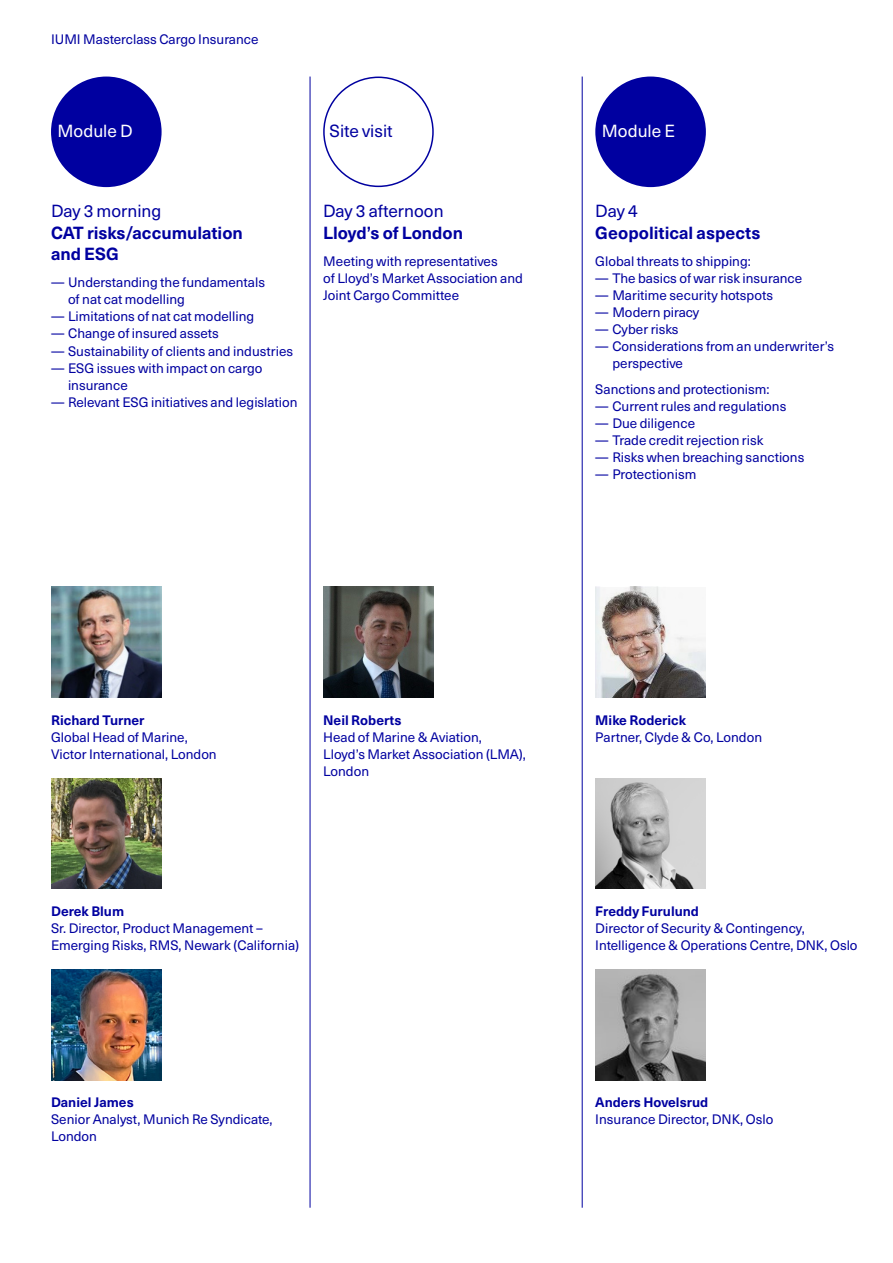
<style>
.page{position:relative;width:893px;height:1263px;background:#fff}
.page>*{position:absolute;margin:0;border:0;box-sizing:border-box;transform-origin:0 0}
.IUMI_11_5_5mm{font:700 17.25px/21.3px "Neue Haas Unica Pro";color:#0000a0}
.IUMI_11_5_5mm-2{font:17.25px "Neue Haas Unica Pro";color:#fff}
.IUMI_11_5_5mm-3{font:17.25px "Neue Haas Unica Pro";color:#0000a0}
.IUMI_9_4mm_Tab{font:13.5px/17px "Neue Haas Unica Pro";color:#0000a0}
.IUMI_9_4mm{font:13.5px/17px "Neue Haas Unica Pro";color:#0000a0}
.IUMI_9_4mm-2{font:700 13.5px "Neue Haas Unica Pro";color:#0000a0}
.s1{font-weight:400}
.s2{font-weight:700}
</style>
<div class="page">
<hr style="left:310px;top:77px;width:1px;height:1131px;background:#0000a0">
<hr style="left:582px;top:77px;width:1px;height:1131px;background:#0000a0">
<div style="left:51px;top:77px;width:111px;height:110px;background:#0000a0;border-radius:50%"></div>
<div style="left:595px;top:77px;width:111px;height:110px;background:#0000a0;border-radius:50%"></div>
<div style="left:323px;top:77px;width:111px;height:110px;border:2px solid #0000a0;border-radius:50%"></div>
<img style="left:51px;top:587px;width:111px;height:110px">
<img style="left:595px;top:587px;width:111px;height:110px">
<img style="left:323px;top:587px;width:111px;height:110px">
<img style="left:595px;top:778px;width:111px;height:111px">
<img style="left:595px;top:969px;width:111px;height:111px">
<img style="left:51px;top:778px;width:111px;height:111px">
<img style="left:51px;top:969px;width:111px;height:111px">
<p class="IUMI_9_4mm" style="left:51px;top:31px;width:209px">IUMI Masterclass Cargo Insurance</p>
<p class="IUMI_11_5_5mm-2" style="left:57px;top:121px;width:77px">Module D</p>
<p class="IUMI_11_5_5mm-3" style="left:330px;top:121px;width:65px">Site visit</p>
<p class="IUMI_11_5_5mm-2" style="left:602px;top:121px;width:75px">Module E</p>
<p class="IUMI_11_5_5mm" style="left:51px;top:201px;width:193px"><span class="s1">Day 3 morning<br></span>CAT risks/accumulation and ESG</p>
<p class="IUMI_9_4mm_Tab" style="left:68px;top:274px;width:198px;text-indent:-17px">— Understanding the fundamentals of nat cat modelling</p>
<p class="IUMI_9_4mm_Tab" style="left:51px;top:308px;width:205px">— Limitations of nat cat modelling</p>
<p class="IUMI_9_4mm_Tab" style="left:51px;top:325px;width:169px">— Change of insured assets</p>
<p class="IUMI_9_4mm_Tab" style="left:51px;top:342px;width:244px">— Sustainability of clients and industries</p>
<p class="IUMI_9_4mm_Tab" style="left:68px;top:359px;width:196px;text-indent:-17px">— ESG issues with impact on cargo insurance</p>
<p class="IUMI_9_4mm_Tab" style="left:51px;top:393px;width:248px">— Relevant ESG initiatives and legislation</p>
<p class="IUMI_11_5_5mm" style="left:323px;top:201px;width:141px"><span class="s1">Day 3 afternoon<br></span>Lloyd’s of London</p>
<p class="IUMI_9_4mm" style="left:323px;top:253px;width:201px">Meeting with representatives<br>of Lloyd’s Market Association and<br>Joint Cargo Committee</p>
<p class="IUMI_11_5_5mm" style="left:595px;top:201px;width:167px"><span class="s1">Day 4<br></span>Geopolitical aspects</p>
<p class="IUMI_9_4mm_Tab" style="left:595px;top:253px;width:157px">Global threats to shipping:</p>
<p class="IUMI_9_4mm_Tab" style="left:595px;top:270px;width:208px">— The basics of war risk insurance</p>
<p class="IUMI_9_4mm_Tab" style="left:595px;top:287px;width:179px">— Maritime security hotspots</p>
<p class="IUMI_9_4mm_Tab" style="left:595px;top:304px;width:106px">— Modern piracy</p>
<p class="IUMI_9_4mm_Tab" style="left:595px;top:321px;width:85px">— Cyber risks</p>
<p class="IUMI_9_4mm_Tab" style="left:612px;top:338px;width:223px;text-indent:-17px">— Considerations from an underwriter’s perspective</p>
<p class="IUMI_9_4mm_Tab" style="left:595px;top:381px;width:176px">Sanctions and protectionism:</p>
<p class="IUMI_9_4mm_Tab" style="left:595px;top:398px;width:193px">— Current rules and regulations</p>
<p class="IUMI_9_4mm_Tab" style="left:595px;top:415px;width:101px">— Due diligence</p>
<p class="IUMI_9_4mm_Tab" style="left:595px;top:432px;width:170px">— Trade credit rejection risk</p>
<p class="IUMI_9_4mm_Tab" style="left:595px;top:449px;width:211px">— Risks when breaching sanctions</p>
<p class="IUMI_9_4mm_Tab" style="left:595px;top:466px;width:103px">— Protectionism</p>
<p class="IUMI_9_4mm" style="left:51px;top:712px;width:167px"><span class="s2">Richard Turner<br></span>Global Head of Marine,<br>Victor International, London</p>
<p class="IUMI_9_4mm-2" style="left:595px;top:712px;width:92px">Mike Roderick</p>
<p class="IUMI_9_4mm-2" style="left:323px;top:712px;width:80px">Neil Roberts</p>
<p class="IUMI_9_4mm" style="left:323px;top:729px;width:204px">Head of Marine &amp; Aviation,<br>Lloyd’s Market Association (LMA),<br>London</p>
<p class="IUMI_9_4mm" style="left:595px;top:729px;width:168px">Partner, Clyde &amp; Co, London</p>
<p class="IUMI_9_4mm" style="left:51px;top:903px;width:250px"><span class="s2">Derek Blum<br></span>Sr. Director, Product Management –<br>Emerging Risks, RMS, Newark (California)</p>
<p class="IUMI_9_4mm" style="left:51px;top:1094px;width:223px"><span class="s2">Daniel James<br></span>Senior Analyst, Munich Re Syndicate,<br>London</p>
<p class="IUMI_9_4mm-2" style="left:595px;top:903px;width:105px">Freddy Furulund</p>
<p class="IUMI_9_4mm" style="left:595px;top:920px;width:264px">Director of Security &amp; Contingency,<br>Intelligence &amp; Operations Centre, DNK, Oslo</p>
<p class="IUMI_9_4mm-2" style="left:595px;top:1094px;width:114px">Anders Hovelsrud</p>
<p class="IUMI_9_4mm" style="left:595px;top:1111px;width:179px">Insurance Director, DNK, Oslo</p>
</div>
